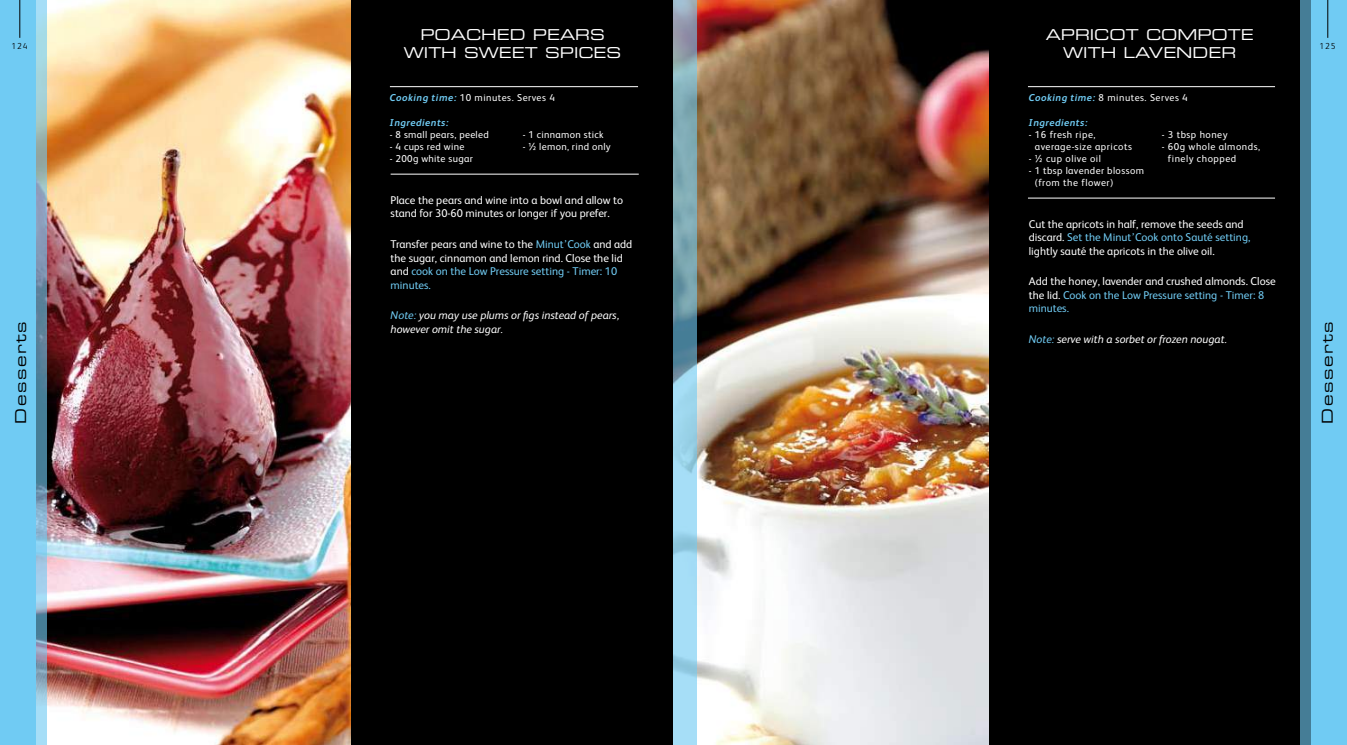
<style>
.page{position:relative;width:1347px;height:745px;background:#fff}
.page>*{position:absolute;margin:0;border:0;box-sizing:border-box;transform-origin:0 0}
.t1{font:15px "Eurostile Extended Two";color:#fff}
.t2{font:15px "Eurostile Extended Two";letter-spacing:.1em;color:#000}
.t3{font:11.25px/13.5px "FS Albert";color:#fff}
.t4{font:italic 11.25px/13.5px "FS Albert";color:#fff}
.t5{font:10px/12px "FS Albert";letter-spacing:.045em;color:#fff}
.t6{font:italic 700 10px "FS Albert";letter-spacing:.05em;color:#70cbf3}
.t7{font:300 8.75px "FS Albert";letter-spacing:.1em;color:#000}
.s1{font-weight:700;font-style:italic;color:#70cbf3}
.s2{color:#70cbf3}
</style>
<div class="page">
<div style="left:0;top:0;width:1346px;height:744px;background:#000"></div>
<img style="left:46px;top:0;width:305px;height:744px">
<svg style="left:0;top:0;width:46px;height:744px;fill:#70cbf3"></svg>
<hr style="left:19px;top:0;width:1px;height:38px;background:#000">
<hr style="left:390px;top:86px;width:248px;height:1px;background:#fff">
<hr style="left:390px;top:174px;width:249px;height:1px;background:#fff">
<img style="left:696px;top:0;width:293px;height:744px">
<svg style="left:1300px;top:0;width:46px;height:744px;fill:#70cbf3"></svg>
<svg style="left:673px;top:0;width:23px;height:744px"></svg>
<hr style="left:1028px;top:86px;width:247px;height:1px;background:#fff">
<hr style="left:1028px;top:198px;width:247px;height:1px;background:#fff">
<hr style="left:1327px;top:0;width:1px;height:38px;background:#000">
<h1 class="t1" style="left:420px;top:25px;width:76px">POACHED</h1>
<h1 class="t1" style="left:533px;top:25px;width:73px">PEARS</h1>
<h1 class="t1" style="left:404px;top:43px;width:14px">WITH</h1>
<h1 class="t1" style="left:464px;top:43px;width:31px">SWEET</h1>
<h1 class="t1" style="left:545px;top:43px;width:78px">SPICES</h1>
<h1 class="t1" style="left:1045px;top:25px;width:79px">APRI COT</h1>
<h1 class="t1" style="left:1146px;top:25px;width:34px">COM</h1>
<h1 class="t1" style="left:1197px;top:25px;width:29px">POTE</h1>
<h1 class="t1" style="left:1063px;top:43px;width:14px">WITH</h1>
<h1 class="t1" style="left:1123px;top:43px;width:55px">LAVENDE</h1>
<h1 class="t1" style="left:1221px;top:43px;width:16px">R</h1>
<p class="t7" style="left:12px;top:41px;width:17px">124</p>
<p class="t7" style="left:1319px;top:41px;width:17px">125</p>
<h1 class="t2" style="left:10px;top:423px;width:104px;rotate:-90deg">Desserts</h1>
<p class="t5" style="left:390px;top:92px;width:166px"><span class="s1">Cooking time:</span> 10 minutes. Serves 4</p>
<p class="t6" style="left:390px;top:117px;width:60px">Ingredients:</p>
<p class="t5" style="left:390px;top:128px;width:100px">- 8 small pears, peeled</p>
<p class="t5" style="left:390px;top:140px;width:76px">- 4 cups red wine</p>
<p class="t5" style="left:390px;top:152px;width:84px">- 200g white sugar</p>
<p class="t5" style="left:523px;top:128px;width:82px">- 1 cinnamon stick</p>
<p class="t5" style="left:523px;top:140px;width:89px">- ½ lemon, rind only</p>
<p class="t3" style="left:390px;top:193px;width:234px">Place the pears and wine into a bowl and allow to stand for 30-60 minutes or longer if you prefer.</p>
<p class="t3" style="left:390px;top:237px;width:243px">Transfer pears and wine to the <span class="s2">Minut’Cook</span> and add the sugar, cinnamon and lemon rind. Close the lid and <span class="s2">cook on the Low Pressure setting - Timer: 10 minutes.</span></p>
<p class="t4" style="left:390px;top:308px;width:230px"><span class="s2">Note:</span> you may use plums or figs instead of pears, however omit the sugar.</p>
<p class="t5" style="left:1028px;top:92px;width:160px"><span class="s1">Cooking time:</span> 8 minutes. Serves 4</p>
<p class="t6" style="left:1028px;top:117px;width:60px">Ingredients:</p>
<p class="t5" style="left:1035px;top:128px;width:98px;text-indent:-6px">- 16 fresh ripe, average-size apricots</p>
<p class="t5" style="left:1028px;top:152px;width:74px">- ½ cup olive oil</p>
<p class="t5" style="left:1034px;top:164px;width:111px;text-indent:-6px">- 1 tbsp lavender blossom (from the flower)</p>
<p class="t5" style="left:1161px;top:128px;width:67px">- 3 tbsp honey</p>
<p class="t5" style="left:1167px;top:140px;width:94px;text-indent:-6px">- 60g whole almonds, finely chopped</p>
<p class="t3" style="left:1028px;top:217px;width:223px">Cut the apricots in half, remove the seeds and discard. <span class="s2">Set the Minut’Cook onto Sauté setting, </span>lightly sauté the apricots in the olive oil.</p>
<p class="t3" style="left:1028px;top:274px;width:248px">Add the honey, lavender and crushed almonds. Close the lid. <span class="s2">Cook on the Low Pressure setting - Timer: 8 minutes.</span></p>
<p class="t4" style="left:1028px;top:332px;width:199px"><span class="s2">Note:</span> serve with a sorbet or frozen nougat.</p>
<h1 class="t2" style="left:1317px;top:423px;width:104px;rotate:-90deg">Desserts</h1>
</div>
